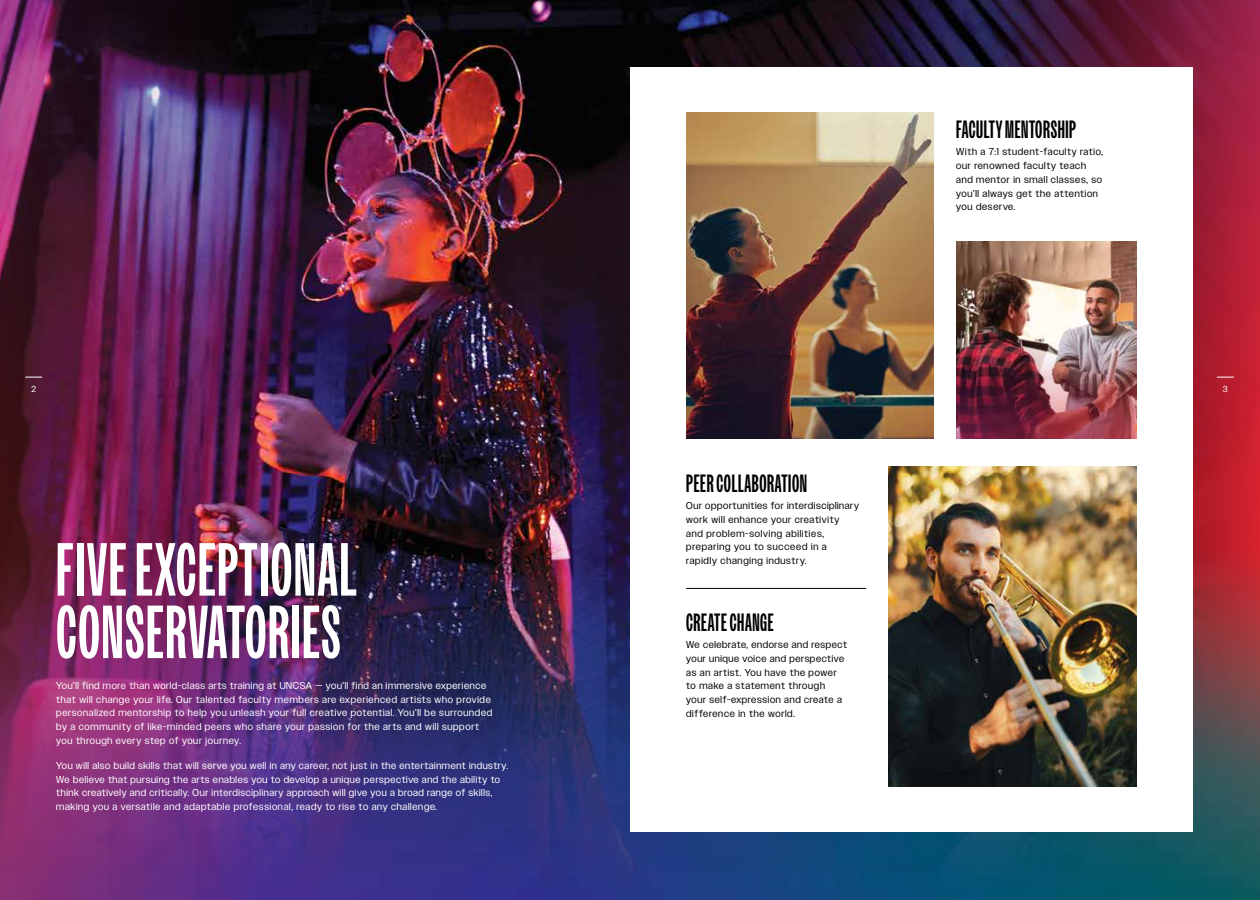
<style>
.page{position:relative;width:1260px;height:900px;background:#fff}
.page>*{position:absolute;margin:0;border:0;box-sizing:border-box;transform-origin:0 0}
.t1{font:700 75px/62.5px "Owners XX Narrow";letter-spacing:.025em;color:#fff}
.t2{font:700 25px "Owners XX Narrow";letter-spacing:.025em;color:#000}
.t3{font:10px/13.8px "Owners";letter-spacing:.065em;color:#fff}
.t4{font:10px/13.8px "Owners";letter-spacing:.075em;color:#000}
.t5{font:8.75px "Owners";color:#fff}
</style>
<div class="page">
<img style="left:262px;top:0;width:730px;height:546px">
<img style="left:992px;top:0;width:268px;height:546px">
<img style="left:262px;top:546px;width:998px;height:354px">
<img style="left:0;top:0;width:262px;height:900px">
<div style="left:630px;top:68px;width:562px;height:764px;background:#fff"></div>
<hr style="left:686px;top:588px;width:180px;height:1px;background:#000">
<img style="left:956px;top:242px;width:180px;height:107px">
<img style="left:956px;top:349px;width:180px;height:90px">
<img style="left:686px;top:112px;width:248px;height:327px">
<img style="left:889px;top:466px;width:247px;height:321px">
<svg style="left:1217px;top:377px;width:17px;height:1px"></svg>
<svg style="left:25px;top:377px;width:17px;height:1px"></svg>
<h2 class="t2" style="left:956px;top:116px;width:121px">FACULTY MENTORSHIP</h2>
<p class="t4" style="left:956px;top:145px;width:148px">With a 7:1 student-faculty ratio, our renowned faculty teach and mentor in small classes, so you’ll always get the attention you deserve.</p>
<p class="t5" style="left:31px;top:384px;width:6px">2</p>
<p class="t5" style="left:1223px;top:384px;width:6px">3</p>
<h1 class="t1" style="left:56px;top:539px;width:302px">FIVE EXCEPTIONAL<br>CONSERVATORIES</h1>
<p class="t3" style="left:56px;top:678px;width:437px">You’ll find more than world-class arts training at UNCSA — you’ll find an immersive experience that will change your life. Our talented faculty members are experienced artists who provide personalized mentorship to help you unleash your full creative potential. You’ll be surrounded by a community of like-minded peers who share your passion for the arts and will support you through every step of your journey.</p>
<p class="t3" style="left:56px;top:758px;width:453px">You will also build skills that will serve you well in any career, not just in the entertainment industry.<br>We believe that pursuing the arts enables you to develop a unique perspective and the ability to think creatively and critically. Our interdisciplinary approach will give you a broad range of skills, making you a versatile and adaptable professional, ready to rise to any challenge.</p>
<h2 class="t2" style="left:686px;top:470px;width:122px">PEER COLLABORATION</h2>
<p class="t4" style="left:686px;top:499px;width:174px">Our opportunities for interdisciplinary work will enhance your creativity<br>and problem-solving abilities, preparing you to succeed in a rapidly changing industry.</p>
<h2 class="t2" style="left:686px;top:609px;width:89px">CREATE CHANGE</h2>
<p class="t4" style="left:686px;top:638px;width:162px">We celebrate, endorse and respect your unique voice and perspective as an artist. You have the power to make a statement through your self-expression and create a difference in the world.</p>
</div>
